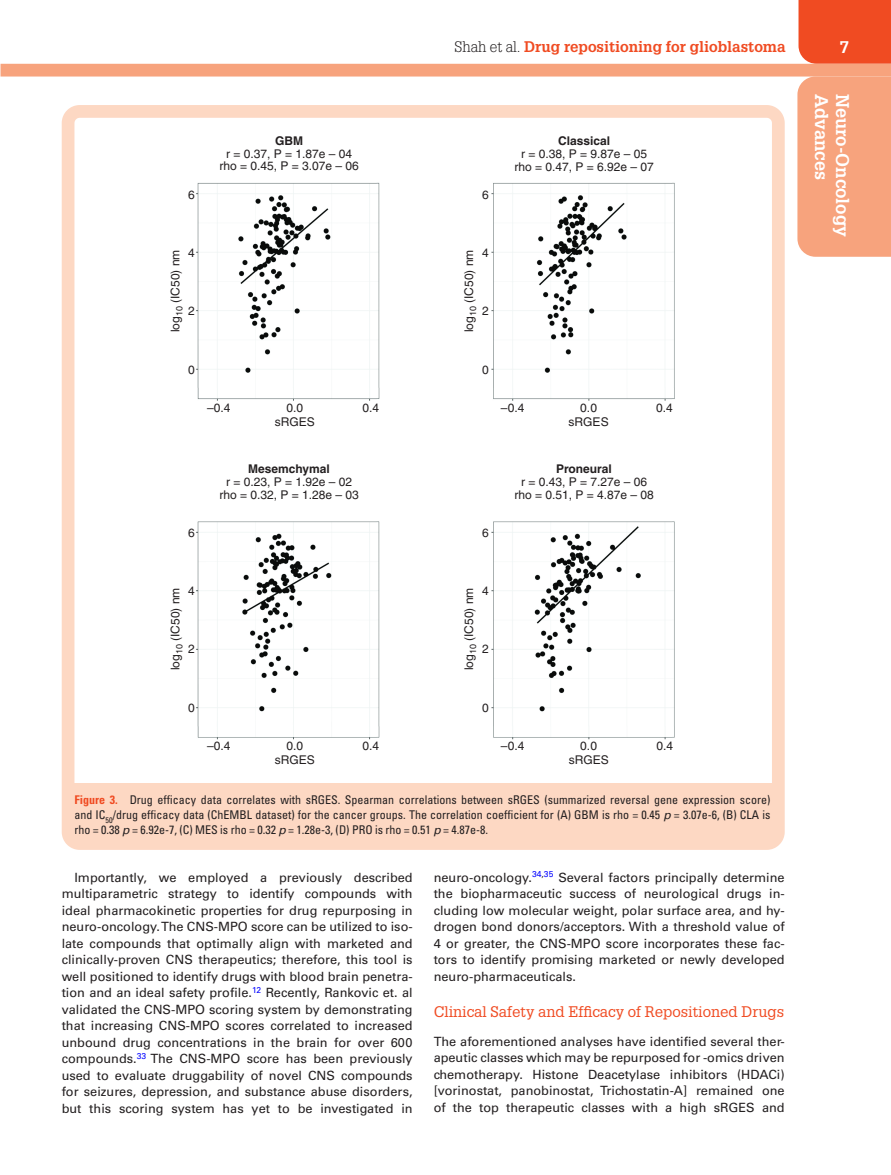
<style>
.page{position:relative;width:891px;height:1175px;background:#fff}
.page>*{position:absolute;margin:0;border:0;box-sizing:border-box;transform-origin:0 0}
.t1{font:700 18px "Glypha LT Std";color:#fff}
.t2{font:700 16.5px "Glypha LT Std";color:#fff}
.HeadB{font:15px "Glypha LT Std";color:#f04b22}
.t3{font:700 15px "Glypha LT Std";color:#f04b22}
.TextInd{font:12.75px/16.5px "Univers LT Std";color:#231f20;text-align:justify}
.Text{font:12.75px/16.5px "Univers LT Std";color:#231f20;text-align:justify}
.FigCapt{font:condensed 12px/15px "Univers LT Std";color:#231f20;text-align:justify}
.t4{font:12px/12.8px "Helvetica";color:#231f20;text-align:center}
.s1{font-weight:300;color:#231f20}
.s2{font-weight:700}
.s3{font-weight:700;color:#f04b22}
.s4{font-style:italic;font-stretch:normal}
</style>
<div class="page">
<div style="left:799px;top:0;width:92px;height:64px;background:#f04b22"></div>
<div style="left:1px;top:64px;width:890px;height:12px;background:#f7a37d"></div>
<div style="left:797px;top:76px;width:94px;height:181px;background:#f7a37d"></div>
<div style="left:65px;top:783px;width:716px;height:58px;background:#fdd8c3"></div>
<img style="left:196px;top:182px;width:479px;height:558px">
<div style="left:62px;top:105px;width:723px;height:745px;border:13px solid #fdd8c3;border-radius:12px"></div>
<p class="t4" style="left:188px;top:188px;width:8px">6</p>
<p class="t3" style="left:455px;top:37px;width:333px"><span class="s1">Shah et al.</span> Drug repositioning for glioblastoma</p>
<p class="t2" style="left:840px;top:37px;width:11px">7</p>
<h1 class="t1" style="left:833px;top:94px;width:88px;rotate:90deg">Advances</h1>
<h1 class="t1" style="left:854px;top:94px;width:145px;rotate:90deg">Neuro-Oncology</h1>
<p class="t4" style="left:219px;top:134px;width:141px"><span class="s2">GBM<br></span>r = 0.37, P = 1.87e – 04 rho = 0.45, P = 3.07e – 06</p>
<p class="t4" style="left:514px;top:135px;width:141px"><span class="s2">Classical<br></span>r = 0.38, P = 9.87e – 05 rho = 0.47, P = 6.92e – 07</p>
<p class="t4" style="left:482px;top:188px;width:8px">6</p>
<p class="t4" style="left:188px;top:247px;width:8px">4</p>
<p class="t4" style="left:169px;top:332px;width:84px;rotate:-90deg">log<sub>10</sub> (IC50) nm</p>
<p class="t4" style="left:188px;top:305px;width:8px">2</p>
<p class="t4" style="left:482px;top:246px;width:8px">4</p>
<p class="t4" style="left:463px;top:332px;width:84px;rotate:-90deg">log<sub>10</sub> (IC50) nm</p>
<p class="t4" style="left:482px;top:305px;width:8px">2</p>
<p class="t4" style="left:188px;top:363px;width:8px">0</p>
<p class="t4" style="left:207px;top:401px;width:25px">–0.4</p>
<p class="t4" style="left:275px;top:401px;width:42px;line-height:13.8px">0.0 sRGES</p>
<p class="t4" style="left:363px;top:401px;width:18px">0.4</p>
<p class="t4" style="left:482px;top:363px;width:8px">0</p>
<p class="t4" style="left:501px;top:401px;width:25px">–0.4</p>
<p class="t4" style="left:569px;top:401px;width:42px;line-height:13.8px">0.0 sRGES</p>
<p class="t4" style="left:656px;top:401px;width:18px">0.4</p>
<p class="t4" style="left:188px;top:526px;width:8px">6</p>
<p class="t4" style="left:219px;top:462px;width:141px"><span class="s2">Mesemchymal<br></span>r = 0.23, P = 1.92e – 02 rho = 0.32, P = 1.28e – 03</p>
<p class="t4" style="left:514px;top:463px;width:141px"><span class="s2">Proneural<br></span>r = 0.43, P = 7.27e – 06 rho = 0.51, P = 4.87e – 08</p>
<p class="t4" style="left:482px;top:526px;width:8px">6</p>
<p class="t4" style="left:188px;top:584px;width:8px">4</p>
<p class="t4" style="left:169px;top:670px;width:84px;rotate:-90deg">log<sub>10</sub> (IC50) nm</p>
<p class="t4" style="left:188px;top:642px;width:8px">2</p>
<p class="t4" style="left:482px;top:584px;width:8px">4</p>
<p class="t4" style="left:463px;top:670px;width:84px;rotate:-90deg">log<sub>10</sub> (IC50) nm</p>
<p class="t4" style="left:482px;top:642px;width:8px">2</p>
<p class="t4" style="left:188px;top:701px;width:8px">0</p>
<p class="t4" style="left:482px;top:701px;width:8px">0</p>
<p class="t4" style="left:501px;top:739px;width:25px">–0.4</p>
<p class="t4" style="left:569px;top:739px;width:42px;line-height:13.8px">0.0 sRGES</p>
<p class="t4" style="left:656px;top:739px;width:18px">0.4</p>
<p class="FigCapt" style="left:74px;top:792px;width:698px"><span class="s3">Figure 3.</span> Drug efficacy data correlates with sRGES. Spearman correlations between sRGES (summarized reversal gene expression score) and IC<sub>50</sub>/drug efficacy data (ChEMBL dataset) for the cancer groups. The correlation coefficient for (A) GBM is rho = 0.45 <span class="s4">p</span> = 3.07e-6, (B) CLA is rho = 0.38 <span class="s4">p</span> = 6.92e-7, (C) MES is rho = 0.32 <span class="s4">p</span> = 1.28e-3, (D) PRO is rho = 0.51 <span class="s4">p</span> = 4.87e-8.</p>
<p class="t4" style="left:207px;top:739px;width:25px">–0.4</p>
<p class="t4" style="left:275px;top:739px;width:42px;line-height:13.8px">0.0 sRGES</p>
<p class="t4" style="left:363px;top:739px;width:18px">0.4</p>
<p class="TextInd" style="left:62px;top:869px;width:353px;text-indent:13px">Importantly, we employed a previously described multiparametric strategy to identify compounds with ideal pharmacokinetic properties for drug repurposing in neuro-oncology. The CNS-MPO score can be utilized to iso&shy;late compounds that optimally align with marketed and clinically-proven CNS therapeutics; therefore, this tool is well positioned to identify drugs with blood brain penetra&shy;tion and an ideal safety profile.<sup>12</sup> Recently, Rankovic et. al validated the CNS-MPO scoring system by demonstrating that increasing CNS-MPO scores correlated to increased unbound drug concentrations in the brain for over 600 compounds.<sup>33</sup> The CNS-MPO score has been previously used to evaluate druggability of novel CNS compounds for seizures, depression, and substance abuse disorders, but this scoring system has yet to be investigated in</p>
<p class="TextInd" style="left:434px;top:869px;width:353px">neuro-oncology.<sup>34</sup><sup>,</sup><sup>35</sup> Several factors principally determine the biopharmaceutic success of neurological drugs in&shy;cluding low molecular weight, polar surface area, and hy&shy;drogen bond donors/acceptors. With a threshold value of 4 or greater, the CNS-MPO score incorporates these fac&shy;tors to identify promising marketed or newly developed neuro-pharmaceuticals.</p>
<h3 class="HeadB" style="left:434px;top:1002px;width:352px">Clinical Safety and Efficacy of Repositioned Drugs</h3>
<p class="Text" style="left:434px;top:1033px;width:353px">The aforementioned analyses have identified several ther&shy;apeutic classes which may be repurposed for -omics driven chemotherapy. Histone Deacetylase inhibitors (HDACi) [vorinostat, panobinostat, Trichostatin-A] remained one of the top therapeutic classes with a high sRGES and</p>
</div>
